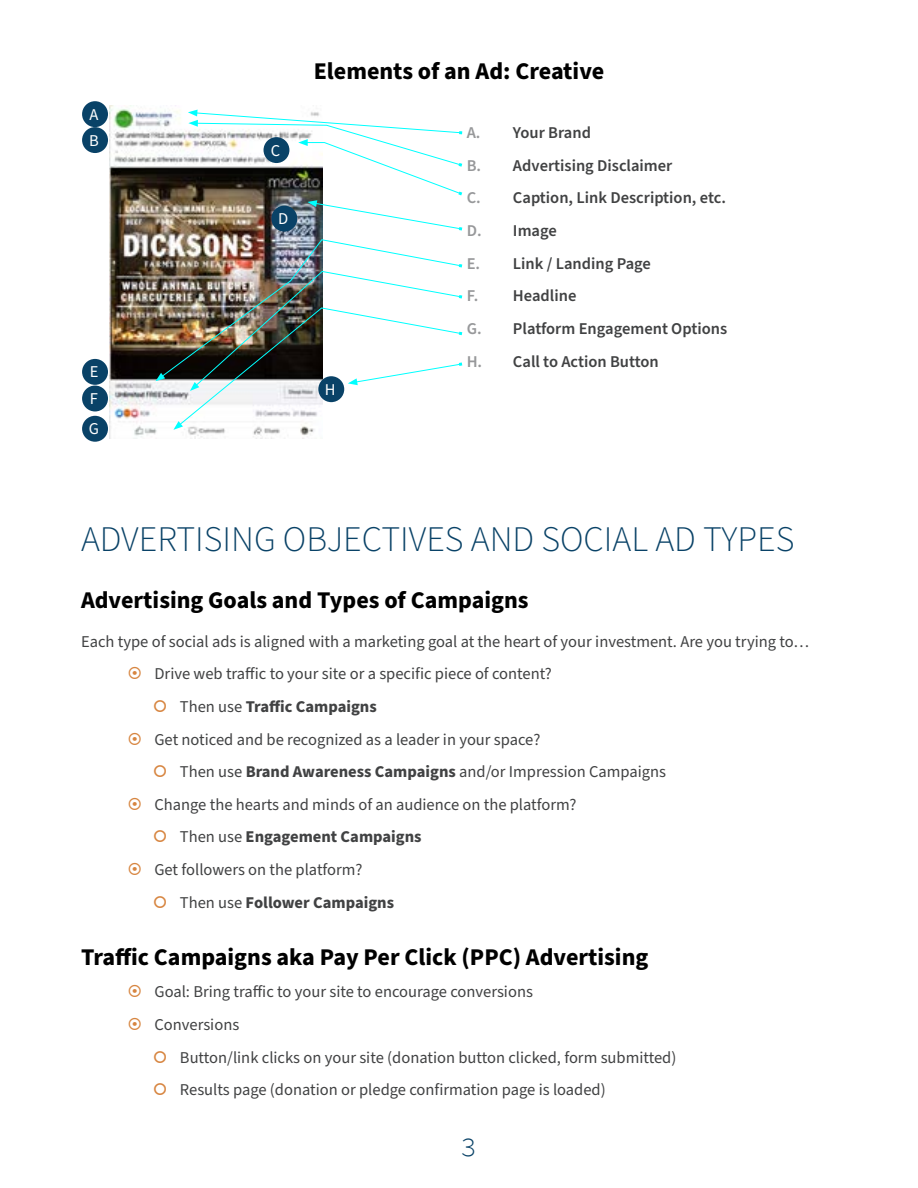
<style>
.page{position:relative;width:918px;height:1188px;background:#fff}
.page>*{position:absolute;margin:0;border:0;box-sizing:border-box;transform-origin:0 0}
.t1{font:300 36px "Source Sans Pro";color:#094267}
.t2{font:300 27px "Source Code Pro";color:#094267}
.t3{font:700 24px "Source Sans Pro";color:#000}
.t4{font:16.5px/32.7px "Source Sans Pro";color:#414243}
.t5{font:600 16.5px/32.7px "Source Sans Pro";color:#414243}
.t6{font:700 16.5px "Source Sans Pro";color:#414243}
.t7{font:16.5px/26px "Source Sans Pro";color:#fff}
.s1{color:#97989a}
.s2{font-weight:400}
.s3{font-weight:700}
</style>
<div class="page">
<img style="left:109px;top:105px;width:214px;height:333px">
<div style="left:82px;top:101px;width:26px;height:26px;background:#094267;border-radius:50%"></div>
<div style="left:82px;top:127px;width:26px;height:26px;background:#094267;border-radius:50%"></div>
<div style="left:82px;top:359px;width:26px;height:26px;background:#094267;border-radius:50%"></div>
<div style="left:82px;top:386px;width:26px;height:25px;background:#094267;border-radius:50%"></div>
<div style="left:82px;top:416px;width:26px;height:26px;background:#094267;border-radius:50%"></div>
<img style="left:188px;top:110px;width:274px;height:121px">
<img style="left:156px;top:239px;width:306px;height:191px">
<p class="t7" style="left:89px;top:102px;width:11px">A<br>B</p>
<p class="t7" style="left:90px;top:359px;width:10px;line-height:26.7px">E<br>F</p>
<p class="t7" style="left:89px;top:416px;width:12px">G</p>
<p class="t7" style="left:271px;top:138px;width:11px">C</p>
<p class="t7" style="left:278px;top:206px;width:12px">D</p>
<h3 class="t3" style="left:314px;top:54px;width:292px">Elements of an Ad: Creative</h3>
<p class="t7" style="left:325px;top:377px;width:12px">H</p>
<p class="t5" style="left:467px;top:117px;width:262px"><span class="s1">A.</span> Your Brand<br><span class="s1">B.</span> Advertising Disclaimer<br><span class="s1">C.</span> Caption, Link Description, etc.<br><span class="s1">D.</span> Image<br><span class="s1">E.</span> Link / Landing Page<br><span class="s1">F.</span> Headline<br><span class="s1">G.</span> Platform Engagement Options<br><span class="s1">H.</span> Call to Action Button</p>
<h1 class="t1" style="left:81px;top:515px;width:715px">ADVERTISING OBJECTIVES AND SOCIAL AD TYPES</h1>
<h3 class="t3" style="left:81px;top:583px;width:449px">Advertising Goals and Types of Campaigns</h3>
<p class="t4" style="left:81px;top:625px;width:730px">Each type of social ads is aligned with a marketing goal at the heart of your investment. Are you trying to…</p>
<p class="t4" style="left:154px;top:658px;width:399px">Drive web traffic to your site or a specific piece of content?</p>
<p class="t6" style="left:180px;top:695px;width:198px"><span class="s2">Then use</span> Traffic Campaigns</p>
<p class="t4" style="left:154px;top:723px;width:387px">Get noticed and be recognized as a leader in your space?</p>
<p class="t4" style="left:180px;top:756px;width:488px">Then use <span class="s3">Brand Awareness Campaigns</span> and/or Impression Campaigns</p>
<p class="t4" style="left:154px;top:788px;width:424px">Change the hearts and minds of an audience on the platform?</p>
<p class="t6" style="left:180px;top:826px;width:243px"><span class="s2">Then use</span> Engagement Campaigns</p>
<p class="t4" style="left:154px;top:854px;width:209px">Get followers on the platform?</p>
<p class="t6" style="left:180px;top:891px;width:216px"><span class="s2">Then use</span> Follower Campaigns</p>
<h3 class="t3" style="left:81px;top:940px;width:569px">Traffic Campaigns aka Pay Per Click (PPC) Advertising</h3>
<p class="t4" style="left:154px;top:976px;width:380px">Goal: Bring traffic to your site to encourage conversions<br>Conversions</p>
<p class="t4" style="left:180px;top:1041px;width:498px">Button/link clicks on your site (donation button clicked, form submitted)<br>Results page (donation or pledge confirmation page is loaded)</p>
<h2 class="t2" style="left:461px;top:1129px;width:18px">3</h2>
</div>
